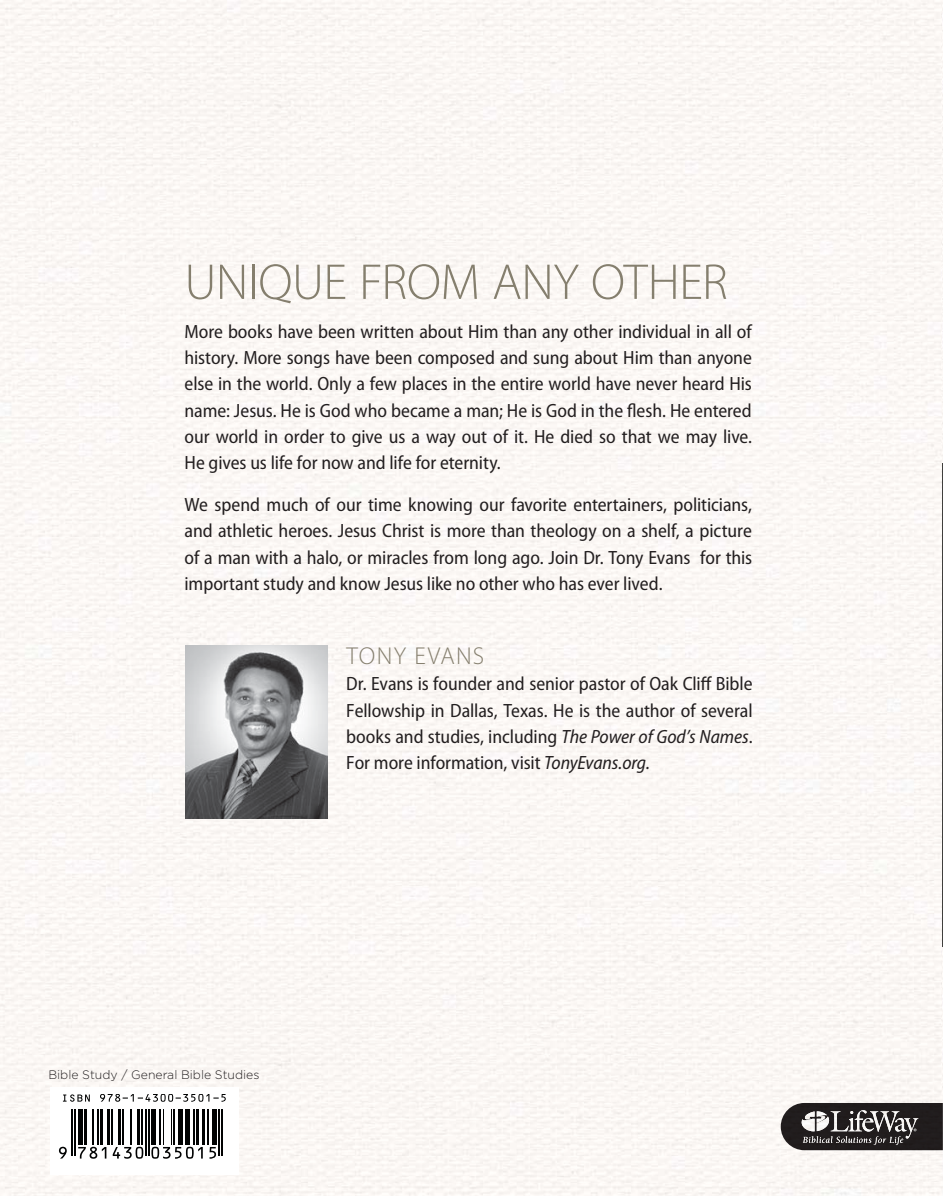
<style>
.page{position:relative;width:943px;height:1196px;background:#fff}
.page>*{position:absolute;margin:0;border:0;box-sizing:border-box;transform-origin:0 0}
.t1{font:300 50.75px "Myriad Pro";letter-spacing:-.01em;color:#857f6e}
.t2{font:300 24.5px "Myriad Pro";letter-spacing:.055em;color:#857f6e}
.t3{font:semi-condensed 19.25px/26.2px "Myriad Pro";color:#231f20;text-align:justify}
.t4{font:300 12.25px "Gotham";color:#231f20}
.s1{font-style:italic}
</style>
<div class="page">
<div style="left:0;top:0;width:942px;height:1196px;background:#fbf7f4"></div>
<img style="left:942px;top:0;width:1px;height:1196px">
<div style="left:780px;top:1095px;width:162px;height:101px;background:#fbf7f4"></div>
<img style="left:780px;top:1103px;width:162px;height:47px">
<img style="left:830px;top:1110px;width:36px;height:1px">
<img style="left:903px;top:1118px;width:15px;height:21px">
<svg style="left:801px;top:1111px;width:102px;height:34px"></svg>
<div style="left:50px;top:1087px;width:188px;height:88px;background:#fff"></div>
<hr style="left:71px;top:1109px;width:2px;height:47px;background:#010202">
<hr style="left:75px;top:1109px;width:1px;height:47px;background:#010202">
<hr style="left:78px;top:1109px;width:4px;height:36px;background:#010202">
<hr style="left:84px;top:1109px;width:3px;height:36px;background:#010202">
<hr style="left:92px;top:1109px;width:2px;height:35px;background:#010202">
<hr style="left:97px;top:1109px;width:1px;height:35px;background:#010202">
<hr style="left:100px;top:1109px;width:3px;height:36px;background:#010202">
<hr style="left:107px;top:1109px;width:2px;height:36px;background:#010202">
<hr style="left:111px;top:1109px;width:2px;height:35px;background:#010202">
<hr style="left:118px;top:1109px;width:3px;height:36px;background:#010202">
<hr style="left:123px;top:1109px;width:1px;height:35px;background:#010202">
<hr style="left:131px;top:1109px;width:1px;height:35px;background:#010202">
<hr style="left:137px;top:1109px;width:3px;height:36px;background:#010202">
<hr style="left:142px;top:1109px;width:1px;height:35px;background:#010202">
<hr style="left:145px;top:1109px;width:1px;height:47px;background:#010202">
<hr style="left:148px;top:1109px;width:1px;height:47px;background:#010202">
<div style="left:151px;top:1109px;width:5px;height:36px;background:#010202"></div>
<hr style="left:159px;top:1109px;width:1px;height:35px;background:#010202">
<hr style="left:163px;top:1109px;width:1px;height:35px;background:#010202">
<hr style="left:171px;top:1109px;width:1px;height:35px;background:#010202">
<hr style="left:173px;top:1109px;width:2px;height:35px;background:#010202">
<hr style="left:179px;top:1109px;width:4px;height:36px;background:#010202">
<hr style="left:185px;top:1109px;width:4px;height:36px;background:#010202">
<hr style="left:193px;top:1109px;width:1px;height:35px;background:#010202">
<hr style="left:196px;top:1109px;width:3px;height:36px;background:#010202">
<hr style="left:202px;top:1109px;width:3px;height:36px;background:#010202">
<hr style="left:207px;top:1109px;width:1px;height:35px;background:#010202">
<hr style="left:212px;top:1109px;width:4px;height:36px;background:#010202">
<hr style="left:218px;top:1109px;width:1px;height:47px;background:#010202">
<hr style="left:221px;top:1109px;width:2px;height:47px;background:#010202">
<svg style="left:59px;top:1147px;width:8px;height:12px"></svg>
<svg style="left:78px;top:1147px;width:65px;height:12px"></svg>
<svg style="left:151px;top:1147px;width:65px;height:12px"></svg>
<svg style="left:63px;top:1094px;width:163px;height:8px"></svg>
<img style="left:185px;top:646px;width:142px;height:172px">
<hr style="left:942px;top:464px;width:1px;height:483px;background:#403f3d">
<p class="t1" style="left:184px;top:252px;width:544px">UNIQUE FROM ANY OTHER</p>
<p class="t3" style="left:184px;top:320px;width:569px">More books have been written about Him than any other individual in all of history. More songs have been composed and sung about Him than anyone else in the world. Only a few places in the entire world have never heard His name: Jesus. He is God who became a man; He is God in the flesh. He entered our world in order to give us a way out of it. He died so that we may live.<br>He gives us life for now and life for eternity.</p>
<p class="t3" style="left:184px;top:493px;width:569px">We spend much of our time knowing our favorite entertainers, politicians, and athletic heroes. Jesus Christ is more than theology on a shelf, a picture of a man with a halo, or miracles from long ago. Join Dr. Tony Evans for this important study and know Jesus like no other who has ever lived.</p>
<p class="t2" style="left:346px;top:641px;width:139px">TONY EVANS</p>
<p class="t3" style="left:346px;top:673px;width:408px">Dr. Evans is founder and senior pastor of Oak Cliff Bible Fellowship in Dallas, Texas. He is the author of several books and studies, including <span class="s1">The Power of God’s Names</span>.<br>For more information, visit <span class="s1">TonyEvans.org.</span></p>
<p class="t4" style="left:48px;top:1067px;width:213px">Bible Study / General Bible Studies</p>
</div>
